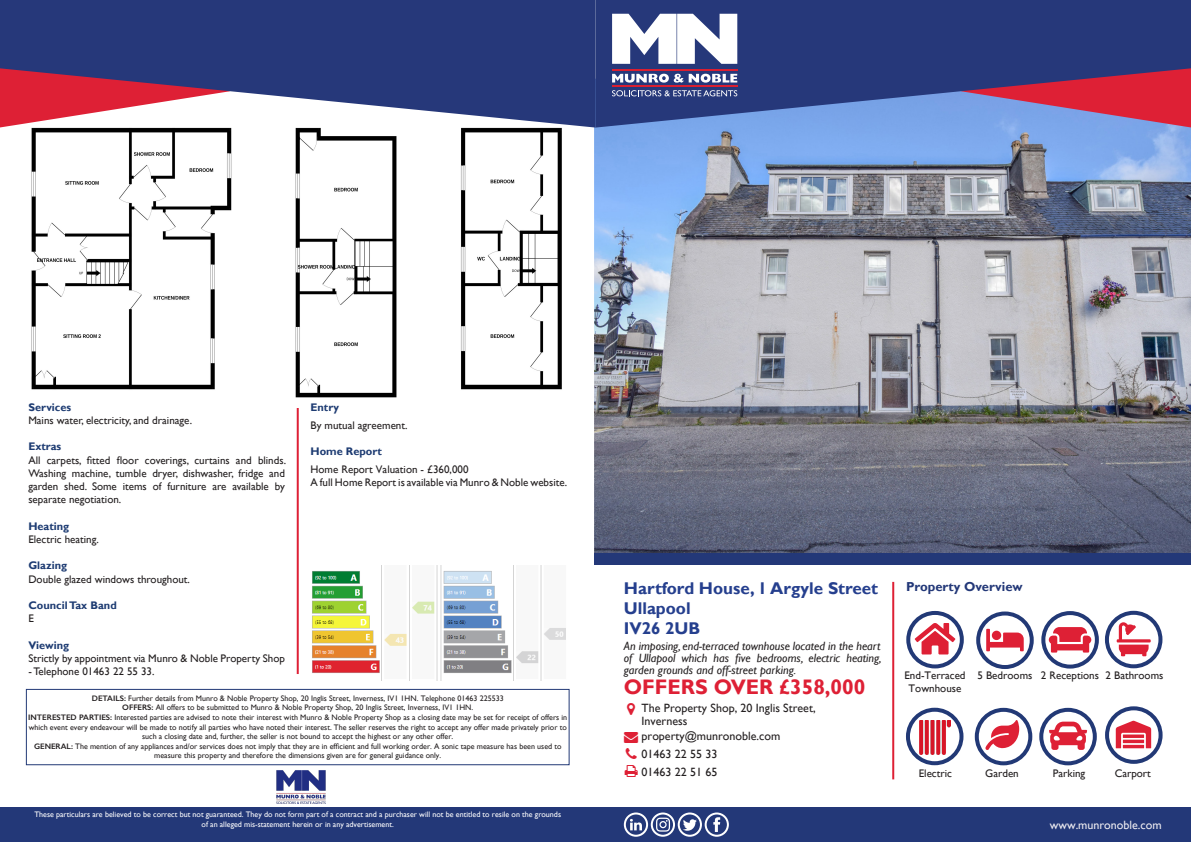
<style>
.page{position:relative;width:1191px;height:842px;background:#fff}
.page>*{position:absolute;margin:0;border:0;box-sizing:border-box;transform-origin:0 0}
.t1{font:700 21px "Gill Sans";color:#de2035}
.t2{font:700 17px "Gill Sans";color:#253f8e}
.t3{font:700 13px "Gill Sans";color:#233878}
.t4{font:italic 12px/12px "Gill Sans";color:#231f20;text-align:justify}
.t5{font:12px "Gill Sans";color:#231f20}
.t6{font:12px "Gill Sans";color:#eeecf1}
.t7{font:11px/13.2px "Gill Sans";color:#231f20;text-align:justify}
.t8{font:11px "Gill Sans";color:#231f20}
.t9{font:700 11px "Gill Sans";color:#1d3b72}
.t10{font:8px/9.6px "Gill Sans";color:#231f20;text-align:center}
.t11{font:8px/9.6px "Gill Sans";color:#fff;text-align:center}
.s1{font-weight:600}
</style>
<div class="page">
<img style="left:31px;top:128px;width:531px;height:270px">
<img style="left:594px;top:128px;width:597px;height:425px">
<svg style="left:595px;top:0;width:596px;height:128px;fill:#26387a"></svg>
<div style="left:595px;top:808px;width:596px;height:34px;background:#233878"></div>
<hr style="left:892px;top:582px;width:2px;height:197px;background:#de2035">
<div style="left:594px;top:553px;width:597px;height:12px;background:#233878"></div>
<svg style="left:656px;top:818px;width:14px;height:14px"></svg>
<div style="left:651px;top:812px;width:24px;height:25px;border:2px solid #fff;border-radius:50%"></div>
<div style="left:624px;top:812px;width:24px;height:25px;border:2px solid #fff;border-radius:50%"></div>
<svg style="left:683px;top:819px;width:14px;height:12px"></svg>
<svg style="left:713px;top:817px;width:7px;height:15px"></svg>
<svg style="left:630px;top:819px;width:12px;height:11px"></svg>
<div style="left:677px;top:812px;width:25px;height:25px;border:2px solid #fff;border-radius:50%"></div>
<div style="left:704px;top:812px;width:25px;height:25px;border:2px solid #fff;border-radius:50%"></div>
<svg style="left:0;top:0;width:595px;height:128px;fill:#26387a"></svg>
<div style="left:26px;top:689px;width:543px;height:76px;border:1px solid #223976"></div>
<div style="left:0;top:808px;width:595px;height:34px;background:#233878"></div>
<img style="left:276px;top:770px;width:50px;height:34px">
<hr style="left:297px;top:408px;width:2px;height:266px;background:#de2036">
<svg style="left:612px;top:74px;width:125px;height:9px"></svg>
<svg style="left:612px;top:90px;width:125px;height:6px"></svg>
<hr style="left:612px;top:69px;width:125px;height:1px;background:#db1e30">
<hr style="left:612px;top:86px;width:125px;height:1px;background:#db1e30">
<svg style="left:612px;top:14px;width:125px;height:50px"></svg>
<div style="left:906px;top:611px;width:57px;height:57px;border:4px solid #223976;border-radius:50%"></div>
<svg style="left:914px;top:623px;width:41px;height:31px"></svg>
<svg style="left:1116px;top:622px;width:34px;height:34px"></svg>
<svg style="left:986px;top:629px;width:37px;height:22px"></svg>
<svg style="left:1048px;top:627px;width:43px;height:26px"></svg>
<svg style="left:985px;top:720px;width:34px;height:30px"></svg>
<img style="left:920px;top:720px;width:30px;height:34px">
<div style="left:976px;top:611px;width:57px;height:58px;border:4px solid #223976;border-radius:50%"></div>
<div style="left:1041px;top:611px;width:57px;height:58px;border:4px solid #223976;border-radius:50%"></div>
<div style="left:1105px;top:611px;width:57px;height:57px;border:4px solid #223976;border-radius:50%"></div>
<div style="left:906px;top:708px;width:57px;height:57px;border:4px solid #223976;border-radius:50%"></div>
<div style="left:974px;top:708px;width:58px;height:57px;border:4px solid #223976;border-radius:50%"></div>
<svg style="left:1115px;top:721px;width:36px;height:27px"></svg>
<div style="left:1105px;top:706px;width:57px;height:58px;border:4px solid #223976;border-radius:50%"></div>
<svg style="left:1049px;top:722px;width:38px;height:28px"></svg>
<div style="left:1039px;top:708px;width:57px;height:57px;border:4px solid #223976;border-radius:50%"></div>
<img style="left:312px;top:565px;width:254px;height:115px">
<p class="t9" style="left:28px;top:400px;width:44px">Services</p>
<p class="t7" style="left:28px;top:414px;width:165px">Mains water, electricity, and drainage.</p>
<p class="t9" style="left:28px;top:440px;width:34px">Extras</p>
<p class="t7" style="left:28px;top:454px;width:259px">All carpets, fitted floor coverings, curtains and blinds.<br>Washing machine, tumble dryer, dishwasher, fridge and garden shed. Some items of furniture are available by separate negotiation.</p>
<p class="t9" style="left:28px;top:519px;width:42px">Heating</p>
<p class="t7" style="left:28px;top:533px;width:72px">Electric heating.</p>
<p class="t9" style="left:28px;top:559px;width:40px">Glazing</p>
<p class="t7" style="left:28px;top:572px;width:163px">Double glazed windows throughout.</p>
<p class="t9" style="left:28px;top:598px;width:90px">Council Tax Band</p>
<p class="t7" style="left:28px;top:612px;width:7px">E</p>
<p class="t9" style="left:28px;top:638px;width:42px">Viewing</p>
<p class="t7" style="left:28px;top:652px;width:258px">Strictly by appointment via Munro &amp; Noble Property Shop</p>
<p class="t7" style="left:28px;top:665px;width:128px">- Telephone 01463 22 55 33.</p>
<p class="t9" style="left:310px;top:400px;width:30px">Entry</p>
<p class="t8" style="left:310px;top:419px;width:98px">By mutual agreement.</p>
<p class="t9" style="left:310px;top:445px;width:73px">Home Report</p>
<p class="t8" style="left:310px;top:463px;width:159px">Home Report Valuation - £360,000</p>
<p class="t8" style="left:310px;top:476px;width:258px">A full Home Report is available via Munro &amp; Noble website.</p>
<p class="t10" style="left:92px;top:693px;width:413px"><span class="s1">DETAILS:</span> Further details from Munro &amp; Noble Property Shop, 20 Inglis Street, Inverness, IV1 1HN. Telephone 01463 225533</p>
<p class="t10" style="left:122px;top:703px;width:352px"><span class="s1">OFFERS:</span> All offers to be submitted to Munro &amp; Noble Property Shop, 20 Inglis Street, Inverness, IV1 1HN.</p>
<p class="t10" style="left:28px;top:712px;width:540px"><span class="s1">INTERESTED PARTIES:</span> Interested parties are advised to note their interest with Munro &amp; Noble Property Shop as a closing date may be set for receipt of offers in which event every endeavour will be made to notify all parties who have noted their interest. The seller reserves the right to accept any offer made privately prior to such a closing date and, further, the seller is not bound to accept the highest or any other offer.</p>
<p class="t10" style="left:34px;top:741px;width:529px"><span class="s1">GENERAL:</span> The mention of any appliances and/or services does not imply that they are in efficient and full working order. A sonic tape measure has been used to measure this property and therefore the dimensions given are for general guidance only.</p>
<p class="t11" style="left:34px;top:810px;width:528px">These particulars are believed to be correct but not guaranteed. They do not form part of a contract and a purchaser will not be entitled to resile on the grounds of an alleged mis-statement herein or in any advertisement.</p>
<p class="t2" style="left:624px;top:578px;width:256px">Hartford House, 1 Argyle Street</p>
<p class="t2" style="left:624px;top:598px;width:68px">Ullapool</p>
<p class="t2" style="left:624px;top:618px;width:78px">IV26 2UB</p>
<p class="t4" style="left:624px;top:640px;width:259px">An imposing, end-terraced townhouse located in the heart of Ullapool which has five bedrooms, electric heating, garden grounds and off-street parking.</p>
<p class="t1" style="left:624px;top:674px;width:243px">OFFERS OVER £358,000</p>
<p class="t5" style="left:641px;top:701px;width:176px">The Property Shop, 20 Inglis Street,</p>
<p class="t5" style="left:641px;top:714px;width:47px">Inverness</p>
<p class="t5" style="left:641px;top:729px;width:140px">property@munronoble.com</p>
<p class="t5" style="left:641px;top:747px;width:78px">01463 22 55 33</p>
<p class="t5" style="left:641px;top:765px;width:78px">01463 22 51 65</p>
<p class="t3" style="left:906px;top:579px;width:118px">Property Overview</p>
<p class="t8" style="left:904px;top:668px;width:63px">End-Terraced</p>
<p class="t8" style="left:977px;top:668px;width:56px">5 Bedrooms</p>
<p class="t8" style="left:1041px;top:668px;width:59px">2 Receptions</p>
<p class="t8" style="left:1105px;top:668px;width:59px">2 Bathrooms</p>
<p class="t8" style="left:908px;top:682px;width:54px">Townhouse</p>
<p class="t8" style="left:918px;top:767px;width:35px">Electric</p>
<p class="t8" style="left:985px;top:767px;width:35px">Garden</p>
<p class="t8" style="left:1052px;top:767px;width:34px">Parking</p>
<p class="t8" style="left:1114px;top:767px;width:37px">Carport</p>
<p class="t6" style="left:1049px;top:818px;width:113px">www.munronoble.com</p>
</div>
